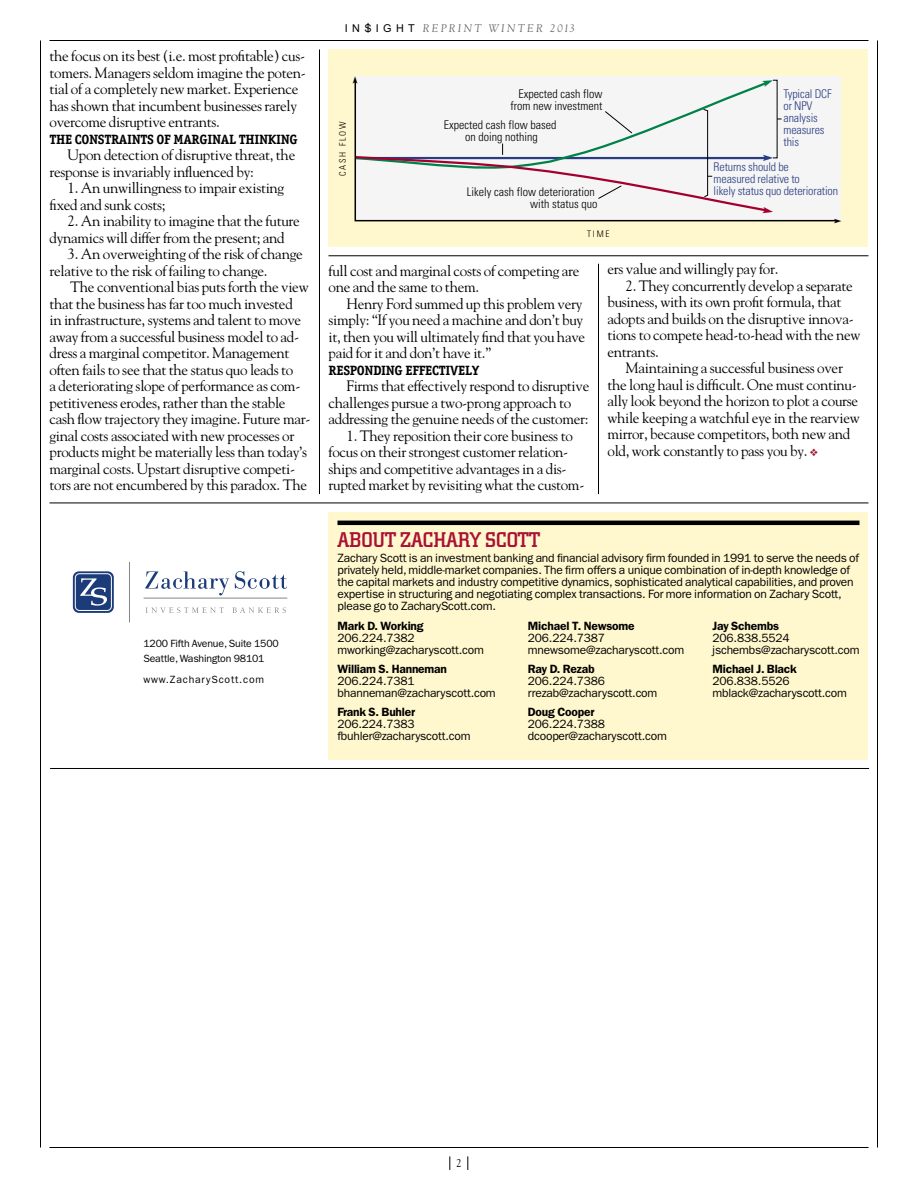
<style>
.page{position:relative;width:918px;height:1188px;background:#fff}
.page>*{position:absolute;margin:0;border:0;box-sizing:border-box;transform-origin:0 0}
.t1{font:500 21px "City";letter-spacing:.005em;color:#a91135}
.t2{font:15px/16.5px "Goudy";letter-spacing:-.02em;color:#000}
.t3{font:700 13.5px "Officina Serif";letter-spacing:-.025em;color:#000}
.t4{font:12px/12px "Franklin Gothic";letter-spacing:-.015em;color:#000}
.t5{font:300 condensed 12px/12px "Univers";color:#000;text-align:right}
.t6{font:600 12px "Franklin Gothic";letter-spacing:-.015em;color:#000}
.t7{font:300 condensed 12px/12px "Univers";letter-spacing:-.01em;color:#293d82}
.t8{font:11.25px "Goudy";color:#000}
.t9{font:italic 10.95px "Goudy";letter-spacing:.2em;color:#636363}
.t10{font:10.5px/15px "Franklin Gothic";letter-spacing:-.015em;color:#000}
.t11{font:10.5px "Franklin Gothic";letter-spacing:.075em;color:#000}
.t12{font:10.5px "Mini Pics Classic";color:#293d82}
.t13{font:300 condensed 9px "Univers";letter-spacing:.2em;color:#000}
.t14{font:7.5px "Mini Pics Classic";color:#000}
.s1{font-family:"Arial";font-style:normal;font-size:10.8px;color:#000}
.s2{color:#a91135}
</style>
<div class="page">
<hr style="left:50px;top:1147px;width:818px;height:1px;background:#000">
<hr style="left:40px;top:40px;width:1px;height:1108px;background:#000">
<hr style="left:50px;top:40px;width:818px;height:1px;background:#000">
<hr style="left:877px;top:40px;width:1px;height:1108px;background:#000">
<hr style="left:319px;top:50px;width:1px;height:444px;background:#000">
<svg style="left:450px;top:1156px;width:1px;height:14px"></svg>
<svg style="left:468px;top:1156px;width:1px;height:14px"></svg>
<hr style="left:598px;top:264px;width:1px;height:230px;background:#000">
<hr style="left:50px;top:503px;width:818px;height:1px;background:#000">
<svg style="left:145px;top:571px;width:84px;height:24px"></svg>
<svg style="left:235px;top:571px;width:52px;height:18px"></svg>
<hr style="left:129px;top:562px;width:1px;height:61px;background:#868686">
<hr style="left:144px;top:598px;width:143px;height:1px;background:#868686">
<svg style="left:146px;top:607px;width:78px;height:6px"></svg>
<svg style="left:232px;top:607px;width:54px;height:6px"></svg>
<svg style="left:73px;top:571px;width:41px;height:42px"></svg>
<div style="left:75px;top:574px;width:36px;height:36px;background:#1c3c79;border-radius:4px"></div>
<div style="left:75px;top:573px;width:37px;height:38px;border:1px solid #fff;border-radius:4px"></div>
<svg style="left:80px;top:578px;width:27px;height:28px"></svg>
<div style="left:328px;top:512px;width:540px;height:247px;background:#fff7cd"></div>
<hr style="left:338px;top:521px;width:522px;height:4px;background:#000">
<hr style="left:50px;top:768px;width:819px;height:1px;background:#000">
<div style="left:328px;top:50px;width:540px;height:197px;background:#fff7cd"></div>
<svg style="left:354px;top:80px;width:484px;height:142px;background:#e4e4e3"></svg>
<hr style="left:328px;top:256px;width:540px;height:1px;background:#000">
<svg style="left:354px;top:77px;width:428px;height:138px;background:#ebebec"></svg>
<p class="t2" style="left:50px;top:47px;width:258px">the focus on its best (i.e. most profitable) cus&shy;tomers. Managers seldom imagine the poten&shy;tial of a completely new market. Experience has shown that incumbent businesses rarely overcome disruptive entrants.</p>
<p class="t3" style="left:50px;top:131px;width:250px">THE CONSTRAINTS OF MARGINAL THINKING</p>
<p class="t2" style="left:50px;top:146px;width:247px;text-indent:18px">Upon detection of disruptive threat, the response is invariably influenced by:</p>
<p class="t2" style="left:50px;top:179px;width:236px;text-indent:18px">1. An unwillingness to impair existing fixed and sunk costs;</p>
<p class="t2" style="left:50px;top:212px;width:252px;text-indent:18px">2. An inability to imagine that the future dynamics will differ from the present; and</p>
<p class="t2" style="left:50px;top:245px;width:255px;text-indent:18px">3. An overweighting of the risk of change relative to the risk of failing to change.</p>
<p class="t2" style="left:50px;top:278px;width:262px;text-indent:21px">The conventional bias puts forth the view that the business has far too much invested<br>in infrastructure, systems and talent to move away from a successful business model to ad&shy;dress a marginal competitor. Management often fails to see that the status quo leads to<br>a deteriorating slope of performance as com&shy;petitiveness erodes, rather than the stable cash flow trajectory they imagine. Future mar&shy;ginal costs associated with new processes or products might be materially less than today’s marginal costs. Upstart disruptive competi&shy;tors are not encumbered by this paradox. The</p>
<p class="t10" style="left:143px;top:636px;width:137px">1200 Fifth Avenue, Suite 1500<br>Seattle, Washington 98101</p>
<p class="t11" style="left:143px;top:673px;width:122px">www.ZacharyScott.com</p>
<p class="t9" style="left:345px;top:21px;width:231px"><span class="s1">I N S I G H T</span> REPRINT WINTER 2013</p>
<p class="t14" style="left:352px;top:84px;width:10px;rotate:-90deg">R</p>
<p class="t13" style="left:337px;top:176px;width:56px;rotate:-90deg">CASH FLOW</p>
<p class="t5" style="left:510px;top:87px;width:93px">Expected cash flow from new investment</p>
<p class="t5" style="left:444px;top:118px;width:114px;text-align:center">Expected cash flow based on doing nothing</p>
<p class="t5" style="left:467px;top:186px;width:132px">Likely cash flow deterioration with status quo</p>
<p class="t13" style="left:587px;top:229px;width:24px">TIME</p>
<p class="t7" style="left:784px;top:87px;width:50px">Typical DCF or NPV analysis measures this</p>
<p class="t7" style="left:714px;top:161px;width:126px">Returns should be<br>measured relative to<br>likely status quo deterioration</p>
<p class="t12" style="left:762px;top:153px;width:13px">R</p>
<p class="t14" style="left:834px;top:217px;width:10px">R</p>
<p class="t2" style="left:328px;top:262px;width:253px">full cost and marginal costs of competing are one and the same to them.</p>
<p class="t2" style="left:328px;top:295px;width:258px;text-indent:18px">Henry Ford summed up this problem very simply: “If you need a machine and don’t buy it, then you will ultimately find that you have paid for it and don’t have it.”</p>
<p class="t3" style="left:328px;top:362px;width:152px">RESPONDING EFFECTIVELY</p>
<p class="t2" style="left:328px;top:377px;width:262px;text-indent:18px">Firms that effectively respond to disruptive challenges pursue a two-prong approach to addressing the genuine needs of the customer:</p>
<p class="t2" style="left:328px;top:427px;width:257px;text-indent:18px">1. They reposition their core business to focus on their strongest customer relation&shy;ships and competitive advantages in a dis&shy;rupted market by revisiting what the custom-</p>
<p class="t2" style="left:608px;top:260px;width:173px">ers value and willingly pay for.</p>
<p class="t2" style="left:608px;top:277px;width:255px;text-indent:18px">2. They concurrently develop a separate business, with its own profit formula, that adopts and builds on the disruptive innova&shy;tions to compete head-to-head with the new entrants.</p>
<p class="t2" style="left:608px;top:359px;width:254px;text-indent:18px">Maintaining a successful business over the long haul is difficult. One must continu&shy;ally look beyond the horizon to plot a course while keeping a watchful eye in the rearview mirror, because competitors, both new and old, work constantly to pass you by. <span class="s2">❖</span></p>
<h1 class="t1" style="left:338px;top:528px;width:204px">ABOUT ZACHARY SCOTT</h1>
<p class="t4" style="left:338px;top:552px;width:523px">Zachary Scott is an investment banking and financial advisory firm founded in 1991 to serve the needs of privately held, middle-market companies. The firm offers a unique combination of in-depth knowledge of the capital markets and industry competitive dynamics, sophisticated analytical capabilities, and proven expertise in structuring and negotiating complex transactions. For more information on Zachary Scott, please go to ZacharyScott.com.</p>
<p class="t6" style="left:713px;top:619px;width:68px">Jay Schembs</p>
<p class="t4" style="left:713px;top:632px;width:148px">206.838.5524 jschembs@zacharyscott.com</p>
<p class="t6" style="left:712px;top:662px;width:86px">Michael J. Black</p>
<p class="t4" style="left:712px;top:675px;width:136px">206.838.5526 mblack@zacharyscott.com</p>
<p class="t6" style="left:528px;top:619px;width:108px">Michael T. Newsome</p>
<p class="t4" style="left:528px;top:632px;width:158px">206.224.7387 mnewsome@zacharyscott.com</p>
<p class="t6" style="left:338px;top:619px;width:88px">Mark D. Working</p>
<p class="t4" style="left:338px;top:632px;width:148px">206.224.7382 mworking@zacharyscott.com</p>
<p class="t6" style="left:338px;top:662px;width:111px">William S. Hanneman</p>
<p class="t4" style="left:338px;top:675px;width:160px">206.224.7381 bhanneman@zacharyscott.com</p>
<p class="t6" style="left:528px;top:662px;width:68px">Ray D. Rezab</p>
<p class="t4" style="left:528px;top:675px;width:131px">206.224.7386 rrezab@zacharyscott.com</p>
<p class="t6" style="left:337px;top:705px;width:79px">Frank S. Buhler</p>
<p class="t4" style="left:337px;top:718px;width:135px">206.224.7383 fbuhler@zacharyscott.com</p>
<p class="t6" style="left:528px;top:705px;width:68px">Doug Cooper</p>
<p class="t4" style="left:528px;top:718px;width:141px">206.224.7388 dcooper@zacharyscott.com</p>
<p class="t8" style="left:456px;top:1156px;width:7px">2</p>
</div>
